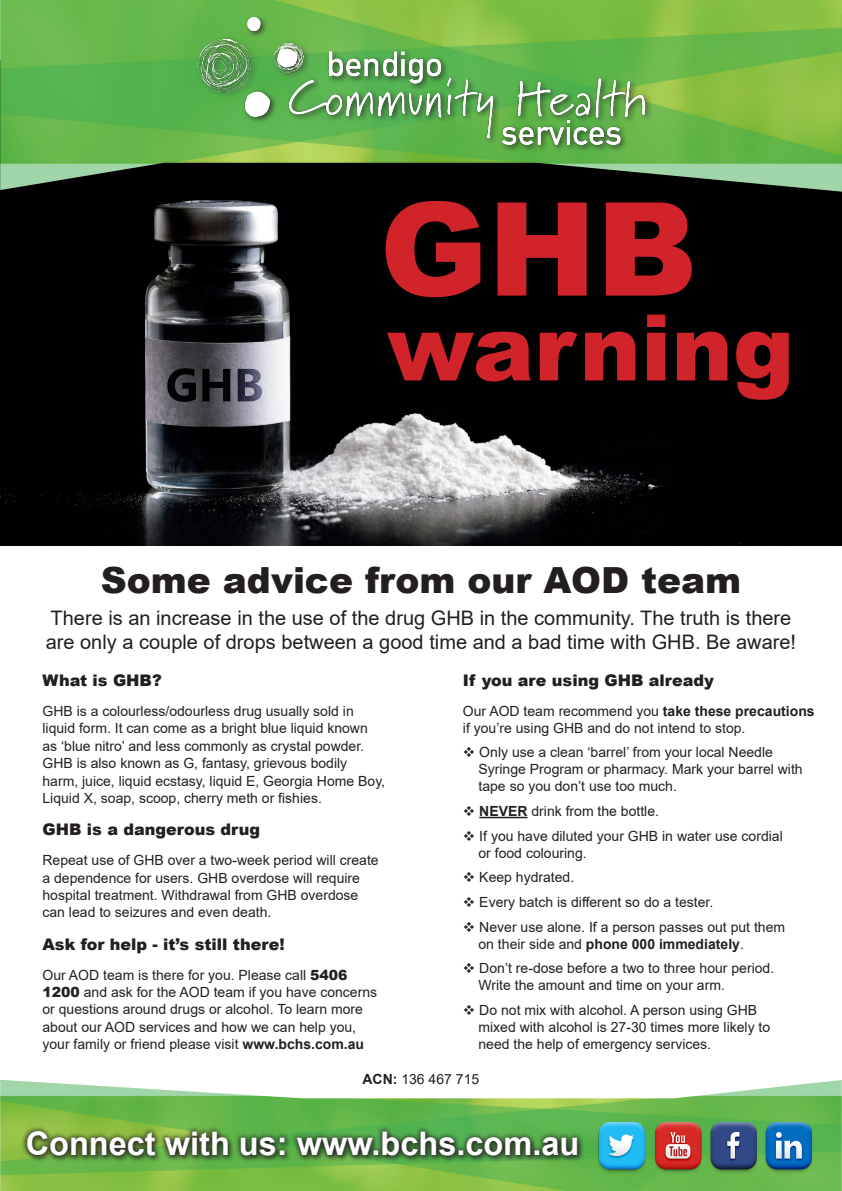
<style>
.page{position:relative;width:842px;height:1191px;background:#fff}
.page>*{position:absolute;margin:0;border:0;box-sizing:border-box;transform-origin:0 0}
.t1{font:900 130px "Arial";color:#d1232a}
.t2{font:900 92px "Arial";color:#d1232a}
.t3{font:900 36px "Arial";color:#231f20}
.t4{font:700 32.5px "Arial";color:#fff}
.t5{font:20px/24px "Arial";color:#231f20}
.t6{font:900 16px "Arial";color:#231f20}
.t7{font:14px/17.4px "Arial";color:#231f20}
.s1{font-weight:900}
.s2{font-weight:700}
</style>
<div class="page">
<img style="left:0;top:192px;width:673px;height:353px">
<div style="left:673px;top:192px;width:169px;height:353px;background:#000"></div>
<img style="left:0;top:1080px;width:842px;height:111px">
<img style="left:587px;top:1110px;width:238px;height:67px">
<img style="left:0;top:0;width:842px;height:192px">
<div style="left:194px;top:14px;width:459px;height:139px;background:#231f20;opacity:.75"></div>
<img style="left:197px;top:17px;width:448px;height:127px">
<hr style="left:479px;top:816px;width:48px;height:2px;background:#231f20">
<div style="left:25px;top:1128px;width:560px;height:35px;background:#231f20;opacity:.75"></div>
<div style="left:21px;top:1124px;width:562px;height:37px;background:#231f20;opacity:.75"></div>
<p class="t1" style="left:380px;top:155px;width:319px">GHB</p>
<p class="t2" style="left:387px;top:281px;width:409px">warning</p>
<p class="t3" style="left:101px;top:554px;width:641px">Some advice from our AOD team</p>
<p class="t5" style="left:46px;top:605px;width:752px">There is an increase in the use of the drug GHB in the community. The truth is there are only a couple of drops between a good time and a bad time with GHB. Be aware!</p>
<p class="t6" style="left:43px;top:669px;width:121px">What is GHB?</p>
<p class="t7" style="left:43px;top:702px;width:344px">GHB is a colourless/odourless drug usually sold in liquid form. It can come as a bright blue liquid known as ‘blue nitro’ and less commonly as crystal powder.<br>GHB is also known as G, fantasy, grievous bodily harm, juice, liquid ecstasy, liquid E, Georgia Home Boy, Liquid X, soap, scoop, cherry meth or fishies.</p>
<p class="t6" style="left:43px;top:818px;width:219px">GHB is a dangerous drug</p>
<p class="t7" style="left:43px;top:851px;width:338px">Repeat use of GHB over a two-week period will create a dependence for users. GHB overdose will require hospital treatment. Withdrawal from GHB overdose can lead to seizures and even death.</p>
<p class="t6" style="left:43px;top:932px;width:244px">Ask for help - it’s still there!</p>
<p class="t7" style="left:43px;top:965px;width:336px">Our AOD team is there for you. Please call <span class="s1">5406<br>1200</span> and ask for the AOD team if you have concerns or questions around drugs or alcohol. To learn more about our AOD services and how we can help you, your family or friend please visit <span class="s2">www.bchs.com.au</span></p>
<p class="t6" style="left:463px;top:669px;width:252px">If you are using GHB already</p>
<p class="t7" style="left:463px;top:702px;width:353px;line-height:17.1px">Our AOD team recommend you <span class="s2">take these precautions </span>if you’re using GHB and do not intend to stop.</p>
<p class="t7" style="left:478px;top:743px;width:326px;line-height:17.1px;text-indent:-16px">❖ Only use a clean ‘barrel’ from your local Needle<br>Syringe Program or pharmacy. Mark your barrel with tape so you don’t use too much.</p>
<p class="t7" style="left:463px;top:802px;width:198px">❖ <span class="s2">NEVER</span> drink from the bottle.</p>
<p class="t7" style="left:478px;top:827px;width:306px;line-height:17.1px;text-indent:-16px">❖ If you have diluted your GHB in water use cordial or food colouring.</p>
<p class="t7" style="left:463px;top:868px;width:113px">❖ Keep hydrated.</p>
<p class="t7" style="left:463px;top:893px;width:252px">❖ Every batch is different so do a tester.</p>
<p class="t7" style="left:478px;top:918px;width:308px;line-height:17.1px;text-indent:-16px">❖ Never use alone. If a person passes out put them on their side and <span class="s2">phone 000 immediately</span>.</p>
<p class="t7" style="left:478px;top:959px;width:297px;line-height:17.1px;text-indent:-16px">❖ Don’t re-dose before a two to three hour period.<br>Write the amount and time on your arm.</p>
<p class="t7" style="left:478px;top:1001px;width:293px;line-height:17.1px;text-indent:-16px">❖ Do not mix with alcohol. A person using GHB mixed with alcohol is 27-30 times more likely to need the help of emergency services.</p>
<p class="t7" style="left:362px;top:1070px;width:118px"><span class="s2">ACN:</span> 136 467 715</p>
<p class="t4" style="left:26px;top:1120px;width:555px">Connect with us: www.bchs.com.au</p>
</div>
